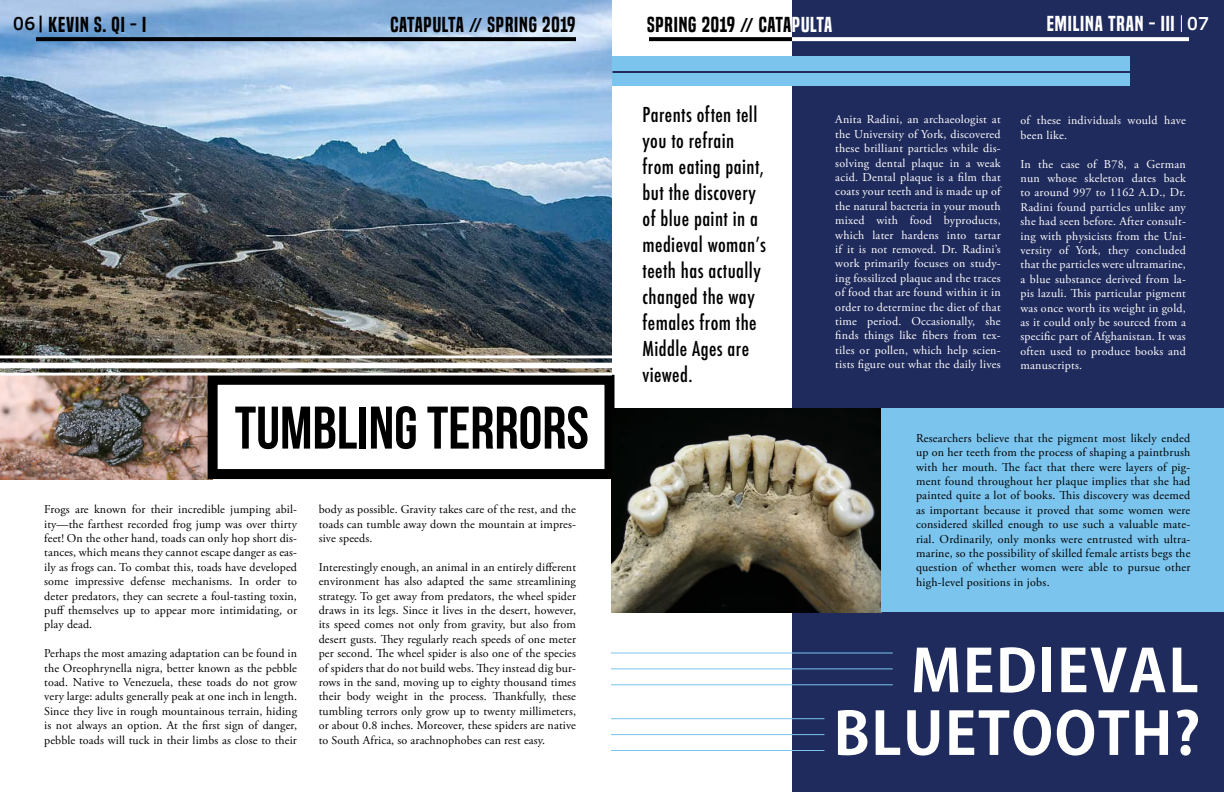
<style>
.page{position:relative;width:1224px;height:792px;background:#fff}
.page>*{position:absolute;margin:0;border:0;box-sizing:border-box;transform-origin:0 0}
.t1{font:60px "Bebas Neue";color:#000}
.t2{font:700 58px "Adobe Gothic Std";letter-spacing:.025em;color:#fff}
.t3{font:500 condensed 20px/26px "Futura";letter-spacing:.02em;color:#000}
.t4{font:20px "Built Titling Sb";letter-spacing:.04em;color:#000;scale:1.05 1}
.t5{font:20px "Built Titling Sb";letter-spacing:.04em;color:#fff;scale:1.05 1}
.t6{font:12px/14.4px "Adobe Garamond Pro";letter-spacing:.01em;color:#000;text-align:justify}
.t7{font:12px/14.4px "Adobe Garamond Pro";letter-spacing:.02em;color:#fff;text-align:justify}
.s1{font-family:"AP Hont";font-weight:700;font-size:18px}
.s2{font-family:"Bebas Neue"}
.s3{color:#fff}
</style>
<div class="page">
<svg style="left:649px;top:37px;width:143px;height:4px"></svg>
<img style="left:0;top:0;width:612px;height:373px">
<img style="left:0;top:375px;width:208px;height:104px">
<div style="left:208px;top:375px;width:406px;height:104px;border:10px solid #000"></div>
<hr style="left:0;top:356px;width:612px;height:2px;background:#fff">
<div style="left:0;top:363px;width:612px;height:5px;background:#fff"></div>
<div style="left:792px;top:0;width:432px;height:792px;background:#202b5d"></div>
<hr style="left:611px;top:652px;width:282px;height:2px;background:#7ac4ed">
<img style="left:611px;top:409px;width:270px;height:203px">
<div style="left:881px;top:409px;width:343px;height:203px;background:#7ac4ed"></div>
<div style="left:612px;top:57px;width:518px;height:29px;background:#7ac4ed"></div>
<hr style="left:611px;top:668px;width:282px;height:1px;background:#7ac4ed">
<hr style="left:611px;top:684px;width:282px;height:1px;background:#7ac4ed">
<hr style="left:611px;top:718px;width:213px;height:1px;background:#7ac4ed">
<hr style="left:611px;top:734px;width:213px;height:1px;background:#7ac4ed">
<hr style="left:611px;top:750px;width:213px;height:1px;background:#7ac4ed">
<hr style="left:612px;top:71px;width:529px;height:2px;background:#202b5d">
<svg style="left:36px;top:37px;width:540px;height:4px;background:#040607"></svg>
<svg style="left:40px;top:16px;width:2px;height:16px"></svg>
<svg style="left:792px;top:37px;width:397px;height:4px;background:#f7f8f9"></svg>
<svg style="left:1181px;top:15px;width:1px;height:17px"></svg>
<h3 class="t4" style="left:13px;top:13px;width:128px"><span class="s1">06</span> KEVIN S. QI - I</h3>
<h3 class="t4" style="left:390px;top:13px;width:178px">CATAPULTA <span class="s2">//</span> SPRING 2019</h3>
<h3 class="t4" style="left:647px;top:13px;width:178px">SPRING 2019 <span class="s2">//</span> CATA<span class="s3">PULTA</span></h3>
<h3 class="t5" style="left:1047px;top:12px;width:156px">EMILINA TRAN - III <span class="s1">07</span></h3>
<h1 class="t1" style="left:235px;top:395px;width:356px">TUMBLING TERRORS</h1>
<p class="t6" style="left:44px;top:503px;width:254px">Frogs are known for their incredible jumping abil&shy;ity—the farthest recorded frog jump was over thirty feet! On the other hand, toads can only hop short dis&shy;tances, which means they cannot escape danger as eas&shy;ily as frogs can. To combat this, toads have developed some impressive defense mechanisms. In order to deter predators, they can secrete a foul-tasting toxin, puff themselves up to appear more intimidating, or play dead.</p>
<p class="t6" style="left:44px;top:647px;width:254px">Perhaps the most amazing adaptation can be found in the Oreophrynella nigra, better known as the pebble toad. Native to Venezuela, these toads do not grow very large: adults generally peak at one inch in length.<br>Since they live in rough mountainous terrain, hiding is not always an option. At the first sign of danger, pebble toads will tuck in their limbs as close to their</p>
<p class="t6" style="left:319px;top:503px;width:259px">body as possible. Gravity takes care of the rest, and the toads can tumble away down the mountain at impres&shy;sive speeds.</p>
<p class="t6" style="left:319px;top:560px;width:259px">Interestingly enough, an animal in an entirely different environment has also adapted the same streamlining strategy. To get away from predators, the wheel spider draws in its legs. Since it lives in the desert, however, its speed comes not only from gravity, but also from desert gusts. They regularly reach speeds of one meter per second. The wheel spider is also one of the species of spiders that do not build webs. They instead dig bur&shy;rows in the sand, moving up to eighty thousand times their body weight in the process. Thankfully, these tumbling terrors only grow up to twenty millimeters, or about 0.8 inches. Moreover, these spiders are native to South Africa, so arachnophobes can rest easy.</p>
<h3 class="t3" style="left:643px;top:102px;width:125px">Parents often tell you to refrain from eating paint, but the discovery of blue paint in a medieval woman’s teeth has actually changed the way females from the<br>Middle Ages are viewed.</h3>
<p class="t7" style="left:1020px;top:114px;width:167px">of these individuals would have been like.</p>
<p class="t7" style="left:835px;top:113px;width:167px">Anita Radini, an archaeologist at the University of York, discovered these brilliant particles while dis&shy;solving dental plaque in a weak acid. Dental plaque is a film that coats your teeth and is made up of the natural bacteria in your mouth mixed with food byproducts, which later hardens into tartar if it is not removed. Dr. Radini’s work primarily focuses on study&shy;ing fossilized plaque and the traces of food that are found within it in order to determine the diet of that time period. Occasionally, she finds things like fibers from tex&shy;tiles or pollen, which help scien&shy;tists figure out what the daily lives</p>
<p class="t7" style="left:1020px;top:157px;width:167px">In the case of B78, a German nun whose skeleton dates back to around 997 to 1162 A.D., Dr.<br>Radini found particles unlike any she had seen before. After consult&shy;ing with physicists from the Uni&shy;versity of York, they concluded that the particles were ultramarine, a blue substance derived from la&shy;pis lazuli. This particular pigment was once worth its weight in gold, as it could only be sourced from a specific part of Afghanistan. It was often used to produce books and manuscripts.</p>
<p class="t6" style="left:916px;top:431px;width:276px">Researchers believe that the pigment most likely ended up on her teeth from the process of shaping a paintbrush with her mouth. The fact that there were layers of pig&shy;ment found throughout her plaque implies that she had painted quite a lot of books. This discovery was deemed as important because it proved that some women were considered skilled enough to use such a valuable mate&shy;rial. Ordinarily, only monks were entrusted with ultra&shy;marine, so the possibility of skilled female artists begs the question of whether women were able to pursue other high-level positions in jobs.</p>
<h2 class="t2" style="left:911px;top:636px;width:289px">MEDIEVAL</h2>
<h2 class="t2" style="left:834px;top:699px;width:368px">BLUETOOTH?</h2>
</div>
